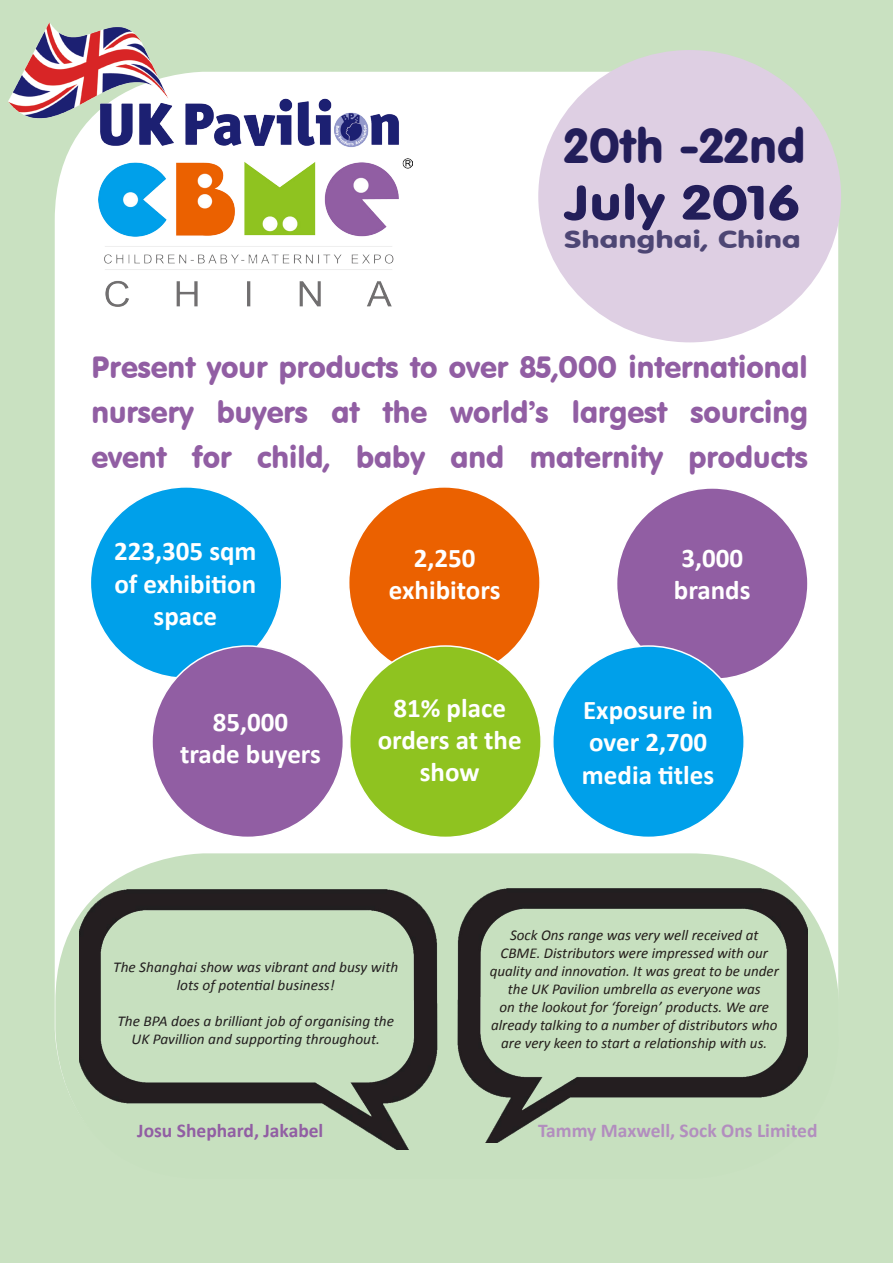
<style>
.page{position:relative;width:893px;height:1263px;background:#c9e1c1}
.page>*{position:absolute;margin:0;border:0;box-sizing:border-box;transform-origin:0 0}
.t1{font:47.55px "VAG Rounded BT";color:#231e5a}
.t2{font:47.55px "VAG Rounded BT";color:#231e5a;scale:1.18 1}
.t3{font:30px/45px "VAG Rounded BT";color:#915ea3;text-align:justify}
.t4{font:700 27px/32.4px "Calibri";color:#fff;text-align:center}
.t5{font:23.7px "VAG Rounded BT";color:#4d4674;scale:1.31 1}
.t6{font:700 19.5px "Calibri";color:#b28ebe}
.t7{font:700 19.5px "Calibri";color:#915ea3}
.t8{font:italic 15px/18px "Calibri";color:#241e1b;text-align:center}
.t9{font:italic 15px/18px "Calibri";color:#231f20;text-align:center}
</style>
<div class="page">
<div style="left:55px;top:72px;width:783px;height:1105px;background:#fff;border-radius:149px"></div>
<img style="left:99px;top:158px;width:313px;height:149px">
<img style="left:9px;top:22px;width:391px;height:129px">
<div style="left:538px;top:50px;width:303px;height:292px;background:#decfe3;border-radius:50%"></div>
<div style="left:90px;top:487px;width:192px;height:191px;background:#00a0ea;border-radius:50%"></div>
<div style="left:349px;top:487px;width:191px;height:191px;background:#eb6100;border-radius:50%"></div>
<div style="left:617px;top:488px;width:191px;height:191px;background:#915ea3;border-radius:50%"></div>
<div style="left:152px;top:646px;width:191px;height:191px;background:#915ea3;border-radius:50%"></div>
<div style="left:350px;top:646px;width:191px;height:191px;background:#8fc320;border-radius:50%"></div>
<div style="left:553px;top:646px;width:191px;height:191px;background:#00a0ea;border-radius:50%"></div>
<div style="left:55px;top:853px;width:784px;height:326px;background:#c7e0bf;border-radius:149px"></div>
<img style="left:457px;top:889px;width:351px;height:254px">
<img style="left:80px;top:890px;width:358px;height:259px">
<p class="t1" style="left:564px;top:116px;width:243px">20th -22nd</p>
<p class="t2" style="left:564px;top:173px;width:201px">July 2016</p>
<p class="t5" style="left:564px;top:225px;width:182px">Shanghai, China</p>
<p class="t3" style="left:91px;top:344px;width:718px">Present your products to over 85,000 international nursery buyers at the world’s largest sourcing event for child, baby and maternity products</p>
<p class="t4" style="left:114px;top:535px;width:144px">223,305 sqm of exhibition space</p>
<p class="t4" style="left:681px;top:541px;width:63px">3,000</p>
<p class="t4" style="left:414px;top:541px;width:63px">2,250</p>
<p class="t4" style="left:389px;top:574px;width:113px">exhibitors</p>
<p class="t4" style="left:674px;top:574px;width:78px">brands</p>
<p class="t4" style="left:213px;top:705px;width:77px">85,000</p>
<p class="t4" style="left:180px;top:738px;width:142px">trade buyers</p>
<p class="t4" style="left:378px;top:691px;width:146px">81% place orders at the show</p>
<p class="t4" style="left:583px;top:693px;width:131px;text-align:left">Exposure in over 2,700</p>
<p class="t4" style="left:582px;top:758px;width:134px">media titles</p>
<p class="t9" style="left:113px;top:958px;width:287px">The Shanghai show was vibrant and busy with lots of potential business!</p>
<p class="t9" style="left:117px;top:1012px;width:278px">The BPA does a brilliant job of organising the<br>UK Pavillion and supporting throughout.</p>
<p class="t7" style="left:137px;top:1118px;width:188px">Josu Shephard, Jakabel</p>
<p class="t8" style="left:490px;top:926px;width:291px">Sock Ons range was very well received at CBME. Distributors were impressed with our quality and innovation. It was great to be under the UK Pavilion umbrella as everyone was<br>on the lookout for ‘foreign’ products. We are already talking to a number of distributors who are very keen to start a relationship with us.</p>
<p class="t6" style="left:538px;top:1118px;width:281px">Tammy Maxwell, Sock Ons Limited</p>
</div>
